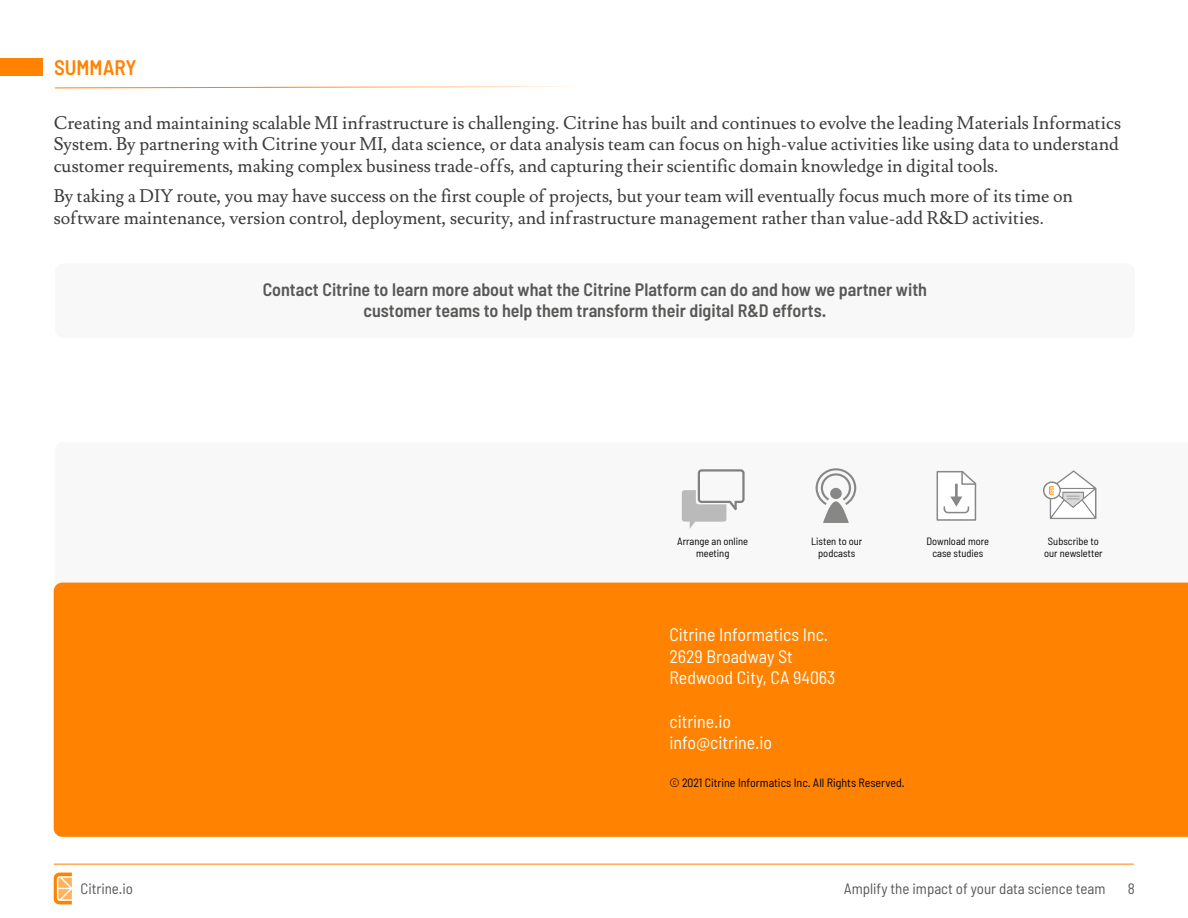
<style>
.page{position:relative;width:1188px;height:918px;background:#fff}
.page>*{position:absolute;margin:0;border:0;box-sizing:border-box;transform-origin:0 0}
.t1{font:600 semi-condensed 21px "Barlow";color:#ff8300}
.t2{font:18px/21.6px "Lusitana";color:#3c3c3b}
.t3{font:600 semi-condensed 18px/21.6px "Barlow";color:#575756;text-align:center}
.t4{font:semi-condensed 18px/21.6px "Barlow";color:#fff}
.t5{font:semi-condensed 15px "Barlow";color:#575756}
.t6{font:semi-condensed 12px "Barlow";color:#000}
.t7{font:semi-condensed 10.5px/12.6px "Barlow";color:#000;text-align:center}
</style>
<div class="page">
<svg style="left:54px;top:873px;width:18px;height:31px"></svg>
<hr style="left:54px;top:864px;width:1080px;height:1px;background:#ff8200">
<svg style="left:60px;top:484px;width:1128px;height:99px"></svg>
<div style="left:54px;top:583px;width:1134px;height:254px;background:#ff8200"></div>
<svg style="left:816px;top:468px;width:40px;height:55px"></svg>
<svg style="left:936px;top:470px;width:42px;height:51px"></svg>
<svg style="left:55px;top:86px;width:515px;height:2px"></svg>
<div style="left:0;top:59px;width:43px;height:17px;background:#ff8300"></div>
<div style="left:55px;top:264px;width:1080px;height:74px;background:#f8f8f8;border-radius:9px"></div>
<svg style="left:1043px;top:470px;width:53px;height:49px"></svg>
<svg style="left:682px;top:469px;width:63px;height:60px"></svg>
<p class="t1" style="left:54px;top:59px;width:84px">SUMMARY</p>
<p class="t2" style="left:54px;top:113px;width:1069px">Creating and maintaining scalable MI infrastructure is challenging. Citrine has built and continues to evolve the leading Materials Informatics<br>System. By partnering with Citrine your MI, data science, or data analysis team can focus on high-value activities like using data to understand customer requirements, making complex business trade-offs, and capturing their scientific domain knowledge in digital tools.</p>
<p class="t2" style="left:54px;top:187px;width:1021px">By taking a DIY route, you may have success on the first couple of projects, but your team will eventually focus much more of its time on software maintenance, version control, deployment, security, and infrastructure management rather than value-add R&amp;D activities.</p>
<p class="t3" style="left:263px;top:280px;width:666px">Contact Citrine to learn more about what the Citrine Platform can do and how we partner with customer teams to help them transform their digital R&amp;D efforts.</p>
<p class="t7" style="left:677px;top:536px;width:73px">Arrange an online meeting</p>
<p class="t7" style="left:811px;top:536px;width:53px">Listen to our podcasts</p>
<p class="t7" style="left:926px;top:536px;width:64px">Download more case studies</p>
<p class="t7" style="left:1044px;top:536px;width:60px">Subscribe to our newsletter</p>
<p class="t4" style="left:669px;top:626px;width:168px">Citrine Informatics Inc.<br>2629 Broadway St<br>Redwood City, CA 94063</p>
<p class="t4" style="left:669px;top:712px;width:104px">citrine.io info@citrine.io</p>
<p class="t6" style="left:669px;top:779px;width:237px">© 2021 Citrine Informatics Inc. All Rights Reserved.</p>
<p class="t5" style="left:80px;top:884px;width:54px">Citrine.io</p>
<p class="t5" style="left:844px;top:883px;width:263px">Amplify the impact of your data science team</p>
<p class="t5" style="left:1128px;top:883px;width:9px">8</p>
</div>
